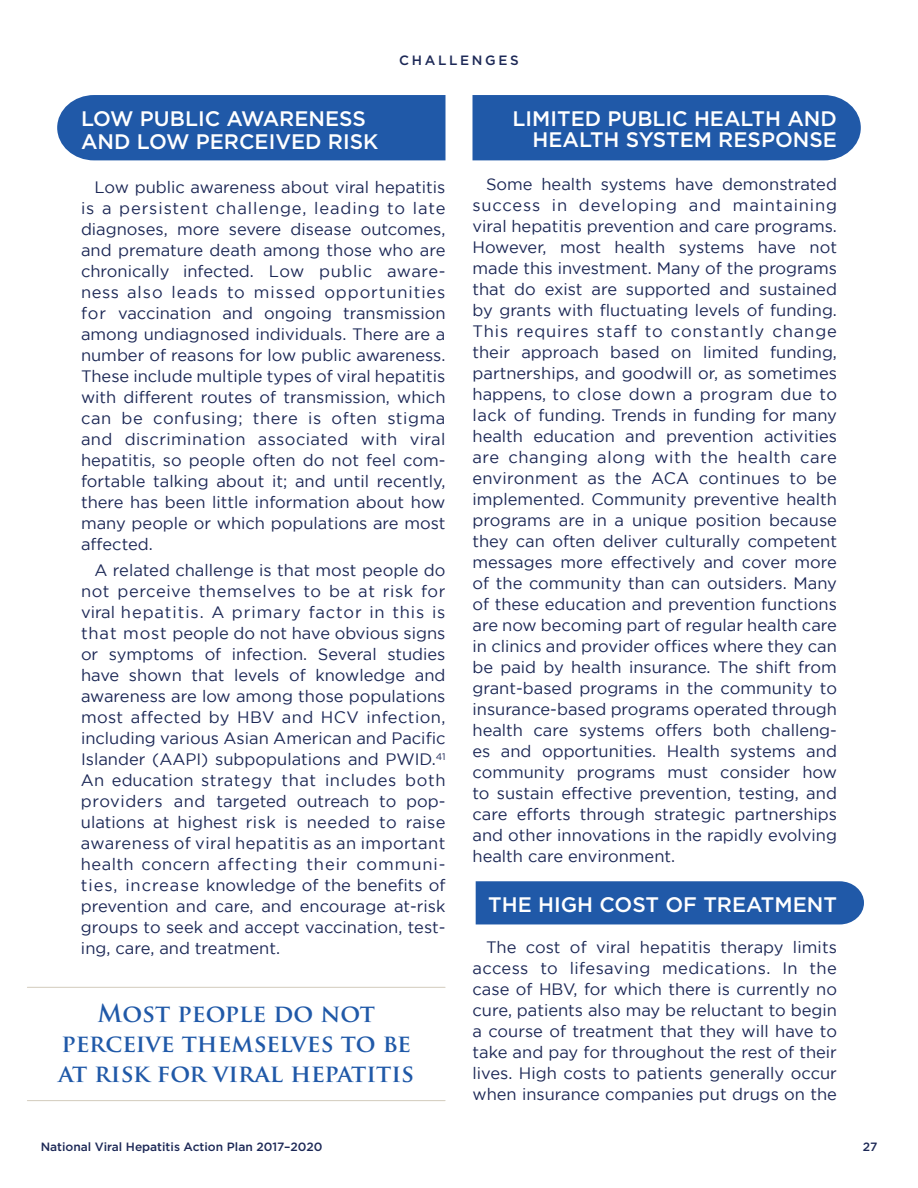
<style>
.page{position:relative;width:918px;height:1188px;background:#fff}
.page>*{position:absolute;margin:0;border:0;box-sizing:border-box;transform-origin:0 0}
.t1{font:700 24px/30px "Trajan Pro";color:#2059a8;text-align:center}
.t2{font:500 21px/23.4px "Gotham";color:#fff}
.t3{font:16.5px/21px "Gotham";color:#1c2856;text-align:justify}
.t4{font:500 13.5px "Gotham";letter-spacing:.2em;color:#1c2856}
.t5{font:500 12px "Gotham";color:#1c2856}
</style>
<div class="page">
<hr style="left:27px;top:987px;width:418px;height:1px;background:#d2cbbc">
<hr style="left:27px;top:1100px;width:418px;height:1px;background:#d2cbbc">
<div style="left:57px;top:95px;width:389px;height:65px;background:#2059a8"></div>
<div style="left:472px;top:95px;width:389px;height:65px;background:#2059a8"></div>
<div style="left:476px;top:881px;width:388px;height:43px;background:#2059a8"></div>
<p class="t4" style="left:399px;top:53px;width:121px">CHALLENGES</p>
<h3 class="t2" style="left:81px;top:106px;width:299px">LOW PUBLIC AWARENESS<br>AND LOW PERCEIVED RISK</h3>
<p class="t3" style="left:81px;top:176px;width:366px;text-indent:13px">Low public awareness about viral hepatitis is a persistent challenge, leading to late diagnoses, more severe disease outcomes, and premature death among those who are chronically infected. Low public aware&shy;ness also leads to missed opportunities for vaccination and ongoing transmission among undiagnosed individuals. There are a number of reasons for low public awareness.<br>These include multiple types of viral hepatitis with different routes of transmission, which can be confusing; there is often stigma and discrimination associated with viral hepatitis, so people often do not feel com&shy;fortable talking about it; and until recently, there has been little information about how many people or which populations are most affected.</p>
<p class="t3" style="left:81px;top:560px;width:366px;text-indent:14px">A related challenge is that most people do not perceive themselves to be at risk for viral hepatitis. A primary factor in this is that most people do not have obvious signs or symptoms of infection. Several studies have shown that levels of knowledge and awareness are low among those populations most affected by HBV and HCV infection, including various Asian American and Pacific Islander (AAPI) subpopulations and PWID.<sup>41<br></sup>An education strategy that includes both providers and targeted outreach to pop&shy;ulations at highest risk is needed to raise awareness of viral hepatitis as an important health concern affecting their communi&shy;ties, increase knowledge of the benefits of prevention and care, and encourage at-risk groups to seek and accept vaccination, test&shy;ing, care, and treatment.</p>
<p class="t1" style="left:58px;top:999px;width:357px">Most people do not perceive themselves to be at risk for viral hepatitis</p>
<p class="t5" style="left:41px;top:1140px;width:283px">National Viral Hepatitis Action Plan 2017–2020</p>
<h3 class="t2" style="left:513px;top:107px;width:326px;line-height:21px;text-align:right">LIMITED PUBLIC HEALTH AND<br>HEALTH SYSTEM RESPONSE</h3>
<p class="t3" style="left:473px;top:174px;width:366px;text-indent:13px">Some health systems have demonstrated success in developing and maintaining viral hepatitis prevention and care programs.<br>However, most health systems have not made this investment. Many of the programs that do exist are supported and sustained by grants with fluctuating levels of funding.<br>This requires staff to constantly change their approach based on limited funding, partnerships, and goodwill or, as sometimes happens, to close down a program due to lack of funding. Trends in funding for many health education and prevention activities are changing along with the health care environment as the ACA continues to be implemented. Community preventive health programs are in a unique position because they can often deliver culturally competent messages more effectively and cover more of the community than can outsiders. Many of these education and prevention functions are now becoming part of regular health care in clinics and provider offices where they can be paid by health insurance. The shift from grant-based programs in the community to insurance-based programs operated through health care systems offers both challeng&shy;es and opportunities. Health systems and community programs must consider how to sustain effective prevention, testing, and care efforts through strategic partnerships and other innovations in the rapidly evolving health care environment.</p>
<h3 class="t2" style="left:488px;top:893px;width:350px">THE HIGH COST OF TREATMENT</h3>
<p class="t3" style="left:473px;top:937px;width:366px;text-indent:13px">The cost of viral hepatitis therapy limits access to lifesaving medications. In the case of HBV, for which there is currently no cure, patients also may be reluctant to begin a course of treatment that they will have to take and pay for throughout the rest of their lives. High costs to patients generally occur when insurance companies put drugs on the</p>
<p class="t5" style="left:863px;top:1140px;width:16px">27</p>
</div>
